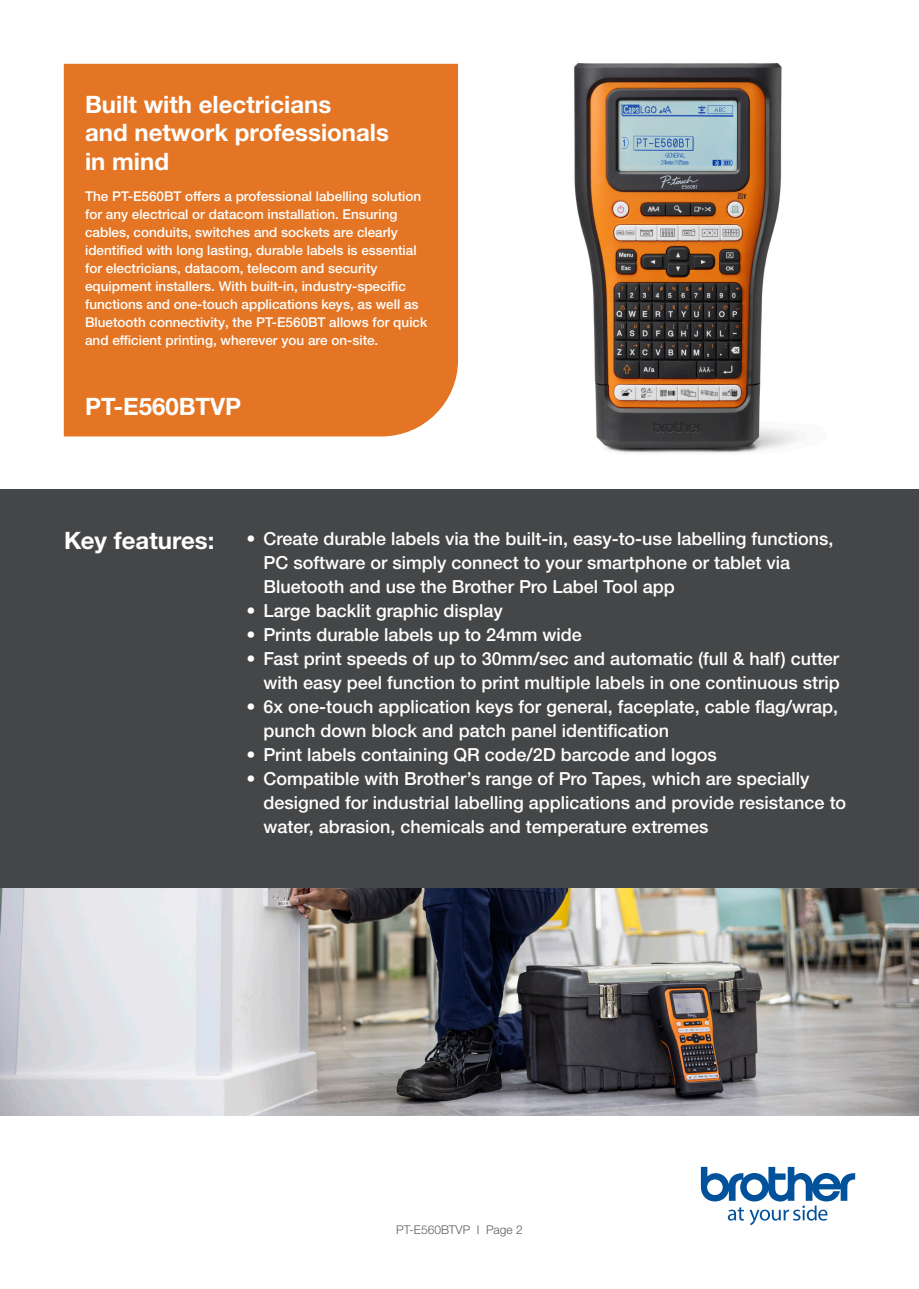
<style>
.page{position:relative;width:919px;height:1289px;background:#fff}
.page>*{position:absolute;margin:0;border:0;box-sizing:border-box;transform-origin:0 0}
.t1{font:700 24px "Helvetica Neue LTW1 G";color:#fff}
.t2{font:500 18px/24px "Helvetica Neue LTW1 G";color:#fff}
.t3{font:500 13.5px "Helvetica Neue LTW1 G";color:#fff}
.Body{font:300 12px "Helvetica Neue LTW1 G";color:#5c5c5f}
</style>
<div class="page">
<img style="left:574px;top:63px;width:223px;height:390px">
<div style="left:64px;top:64px;width:394px;height:372px;background:#e37524"></div>
<div style="left:0;top:489px;width:918px;height:399px;background:#454647"></div>
<svg style="left:700px;top:1166px;width:155px;height:59px"></svg>
<img style="left:0;top:888px;width:918px;height:227px">
<p class="t1" style="left:85px;top:89px;width:248px">Built with electricians</p>
<p class="t1" style="left:85px;top:118px;width:305px">and network professionals</p>
<p class="t1" style="left:85px;top:146px;width:85px">in mind</p>
<p class="t3" style="left:85px;top:188px;width:337px">The PT-E560BT offers a professional labelling solution</p>
<p class="t3" style="left:85px;top:206px;width:314px">for any electrical or datacom installation. Ensuring</p>
<p class="t3" style="left:85px;top:224px;width:314px">cables, conduits, switches and sockets are clearly</p>
<p class="t3" style="left:85px;top:242px;width:333px">identified with long lasting, durable labels is essential</p>
<p class="t3" style="left:85px;top:260px;width:294px">for electricians, datacom, telecom and security</p>
<p class="t3" style="left:85px;top:278px;width:322px">equipment installers. With built-in, industry-specific</p>
<p class="t3" style="left:85px;top:296px;width:335px">functions and one-touch applications keys, as well as</p>
<p class="t3" style="left:85px;top:314px;width:344px">Bluetooth connectivity, the PT-E560BT allows for quick</p>
<p class="t3" style="left:85px;top:332px;width:295px">and efficient printing, wherever you are on-site.</p>
<p class="t1" style="left:85px;top:392px;width:157px">PT-E560BTVP</p>
<p class="t1" style="left:64px;top:526px;width:152px">Key features:</p>
<p class="t2" style="left:263px;top:526px;width:571px;text-indent:-17px">• Create durable labels via the built-in, easy-to-use labelling functions,<br>PC software or simply connect to your smartphone or tablet via<br>Bluetooth and use the Brother Pro Label Tool app</p>
<p class="t2" style="left:246px;top:598px;width:258px">• Large backlit graphic display</p>
<p class="t2" style="left:246px;top:622px;width:337px">• Prints durable labels up to 24mm wide</p>
<p class="t2" style="left:246px;top:646px;width:595px;text-align:right">• Fast print speeds of up to 30mm/sec and automatic (full &amp; half) cutter with easy peel function to print multiple labels in one continuous strip</p>
<p class="t2" style="left:263px;top:694px;width:576px;text-indent:-17px">• 6x one-touch application keys for general, faceplate, cable flag/wrap, punch down block and patch panel identification</p>
<p class="t2" style="left:246px;top:742px;width:472px">• Print labels containing QR code/2D barcode and logos</p>
<p class="t2" style="left:263px;top:766px;width:584px;text-indent:-17px">• Compatible with Brother’s range of Pro Tapes, which are specially designed for industrial labelling applications and provide resistance to water, abrasion, chemicals and temperature extremes</p>
<p class="Body" style="left:396px;top:1222px;width:128px">PT-E560BTVP I Page 2</p>
</div>
